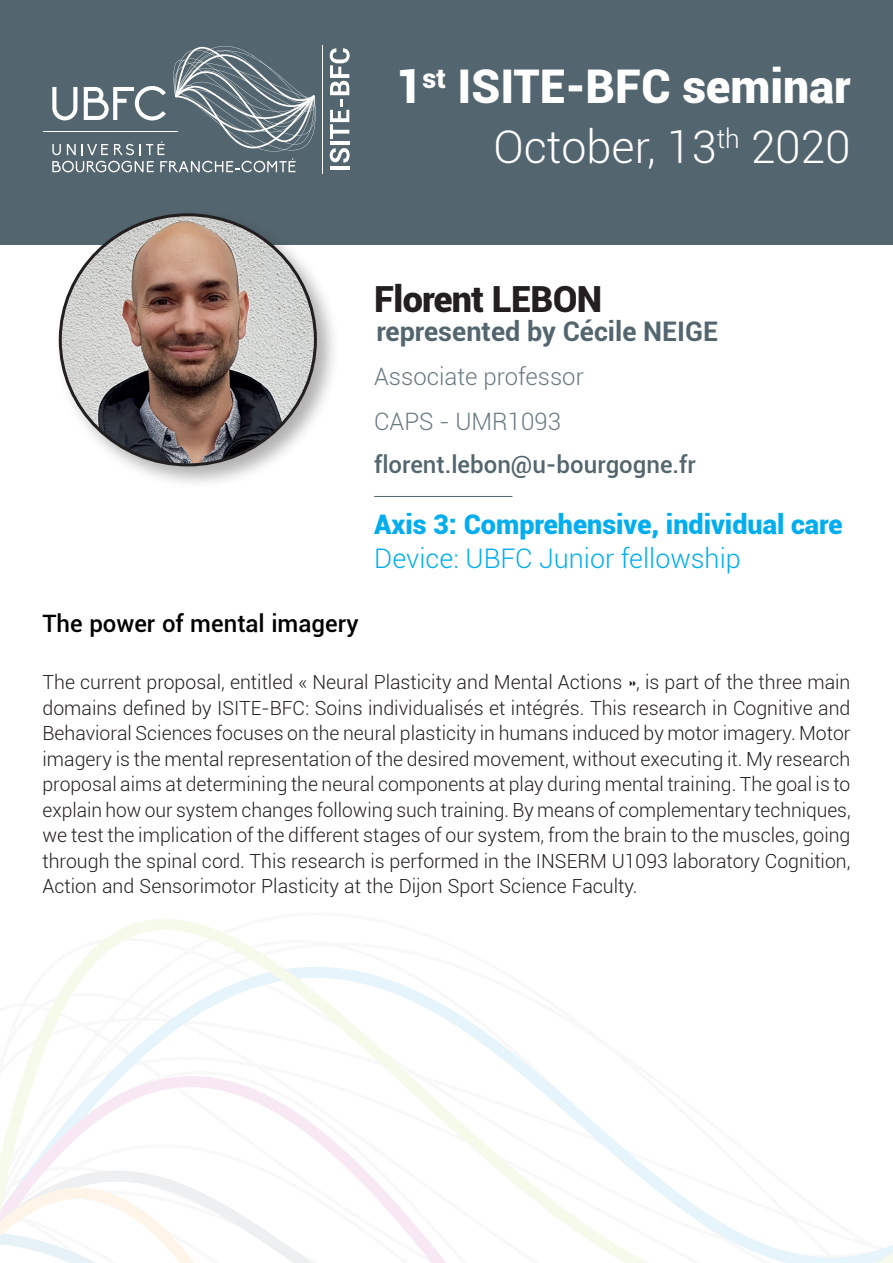
<style>
.page{position:relative;width:893px;height:1263px;background:#fff}
.page>*{position:absolute;margin:0;border:0;box-sizing:border-box;transform-origin:0 0}
.t1{font:900 46.5px "Roboto";color:#fff}
.t2{font:300 45px "Roboto";color:#fff}
.t3{font:900 36px "Roboto";letter-spacing:-.02em;color:#231f20}
.t4{font:900 27px "Roboto";color:#00aeef}
.t5{font:300 27px "Roboto";color:#00aeef}
.t6{font:700 27px "Roboto";color:#53656e}
.t7{font:300 24px/44.4px "Roboto";color:#697a83}
.t8{font:500 24px "Roboto";color:#53656e}
.t9{font:500 24px "Roboto";color:#000}
.t10{font:300 19.5px/25.5px "Roboto";color:#231f20;text-align:justify}
</style>
<div class="page">
<svg style="left:0;top:919px;width:893px;height:344px"></svg>
<div style="left:0;top:0;width:893px;height:244px;background:#53656e"></div>
<hr style="left:44px;top:131px;width:134px;height:1px;background:#fff">
<svg style="left:52px;top:46px;width:264px;height:126px"></svg>
<hr style="left:330px;top:166px;width:19px;height:4px;background:#fff">
<svg style="left:330px;top:148px;width:20px;height:15px"></svg>
<hr style="left:330px;top:141px;width:19px;height:4px;background:#fff">
<svg style="left:330px;top:48px;width:20px;height:91px"></svg>
<hr style="left:322px;top:45px;width:1px;height:129px;background:#fff">
<div style="left:54px;top:209px;width:286px;height:280px;background:#231f20;opacity:.35"></div>
<img style="left:60px;top:215px;width:255px;height:250px">
<hr style="left:374px;top:496px;width:138px;height:1px;background:#53656e">
<h1 class="t1" style="left:396px;top:54px;width:456px">1<sup>st</sup> ISITE-BFC seminar</h1>
<h2 class="t2" style="left:493px;top:116px;width:358px">October, 13<sup>th</sup> 2020</h2>
<h3 class="t3" style="left:374px;top:274px;width:230px">Florent LEBON</h3>
<h3 class="t6" style="left:376px;top:312px;width:343px">represented by Cécile NEIGE</h3>
<p class="t7" style="left:374px;top:354px;width:211px">Associate professor<br>CAPS - UMR1093</p>
<p class="t8" style="left:374px;top:447px;width:323px">florent.lebon@u-bourgogne.fr</p>
<h3 class="t4" style="left:374px;top:505px;width:470px">Axis 3: Comprehensive, individual care</h3>
<h3 class="t5" style="left:374px;top:539px;width:368px">Device: UBFC Junior fellowship</h3>
<p class="t9" style="left:43px;top:607px;width:317px">The power of mental imagery</p>
<p class="t10" style="left:43px;top:669px;width:810px">The current proposal, entitled « Neural Plasticity and Mental Actions », is part of the three main domains defined by ISITE-BFC: Soins individualisés et intégrés. This research in Cognitive and Behavioral Sciences focuses on the neural plasticity in humans induced by motor imagery. Motor imagery is the mental representation of the desired movement, without executing it. My research proposal aims at determining the neural components at play during mental training. The goal is to explain how our system changes following such training. By means of complementary techniques, we test the implication of the different stages of our system, from the brain to the muscles, going through the spinal cord. This research is performed in the INSERM U1093 laboratory Cognition, Action and Sensorimotor Plasticity at the Dijon Sport Science Faculty.</p>
</div>
